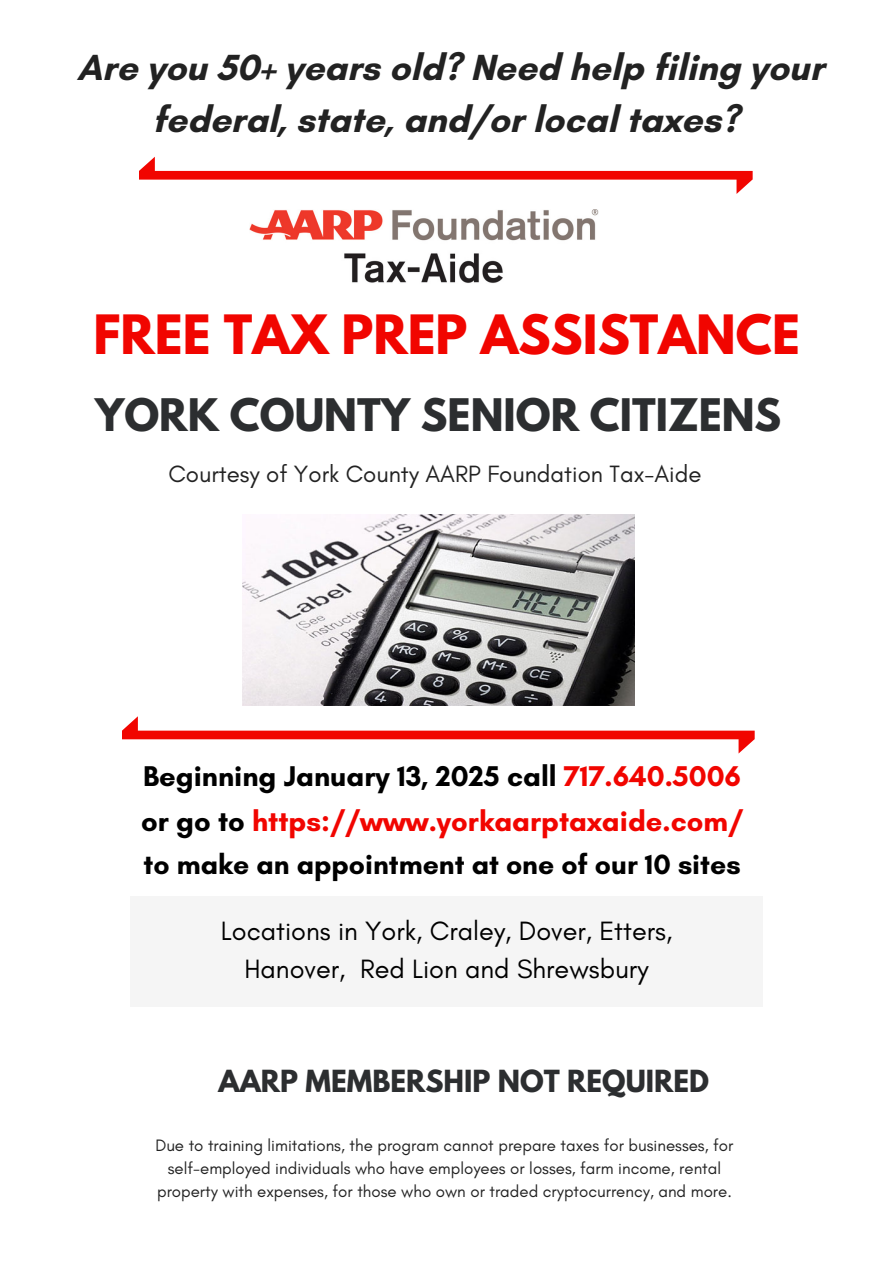
<style>
.page{position:relative;width:893px;height:1263px;background:#fff}
.page>*{position:absolute;margin:0;border:0;box-sizing:border-box;transform-origin:0 0}
.t1{font:700 48px "League Spartan";color:#f10500}
.t2{font:700 39.75px "League Spartan";color:#2c2e30}
.t3{font:700 37.05px/51.8px "Glacial Indifference";color:#222;text-align:center}
.t4{font:700 29.1px/44.4px "Glacial Indifference";color:#f10500}
.t5{font:700 28.35px "Glacial Indifference";color:#000}
.t6{font:27px/37.7px "Glacial Indifference";color:#000;text-align:center}
.t7{font:700 27px "League Spartan";color:#2c2e30}
.t8{font:24px "Glacial Indifference";color:#222}
.t9{font:16.88px/23.1px "Glacial Indifference";color:#222;text-align:center}
.s1{color:#000}
</style>
<div class="page">
<img style="left:242px;top:515px;width:392px;height:191px">
<svg style="left:122px;top:716px;width:632px;height:37px"></svg>
<svg style="left:139px;top:157px;width:613px;height:37px"></svg>
<div style="left:130px;top:897px;width:633px;height:110px;background:#f5f5f5"></div>
<img style="left:249px;top:210px;width:350px;height:73px">
<h2 class="t3" style="left:77px;top:41px;width:748px">Are you 50+ years old? Need help filing your federal, state, and/or local taxes?</h2>
<h1 class="t1" style="left:93px;top:311px;width:708px">FREE TAX PREP ASSISTANCE</h1>
<p class="t2" style="left:95px;top:395px;width:687px">YORK COUNTY SENIOR CITIZENS</p>
<p class="t8" style="left:168px;top:459px;width:534px">Courtesy of York County AARP Foundation Tax-Aide</p>
<h5 class="t4" style="left:141px;top:754px;width:603px"><span class="s1">Beginning January 13, 2025 call</span> 717.640.5006 <span class="s1">or go to</span> https://www.yorkaarptaxaide.com/</h5>
<h5 class="t5" style="left:144px;top:847px;width:598px">to make an appointment at one of our 10 sites</h5>
<h6 class="t6" style="left:221px;top:912px;width:453px">Locations in York, Craley, Dover, Etters,<br>Hanover, Red Lion and Shrewsbury</h6>
<h3 class="t7" style="left:219px;top:1067px;width:492px">AARP MEMBERSHIP NOT REQUIRED</h3>
<p class="t9" style="left:155px;top:1133px;width:579px">Due to training limitations, the program cannot prepare taxes for businesses, for self-employed individuals who have employees or losses, farm income, rental property with expenses, for those who own or traded cryptocurrency, and more.</p>
</div>
